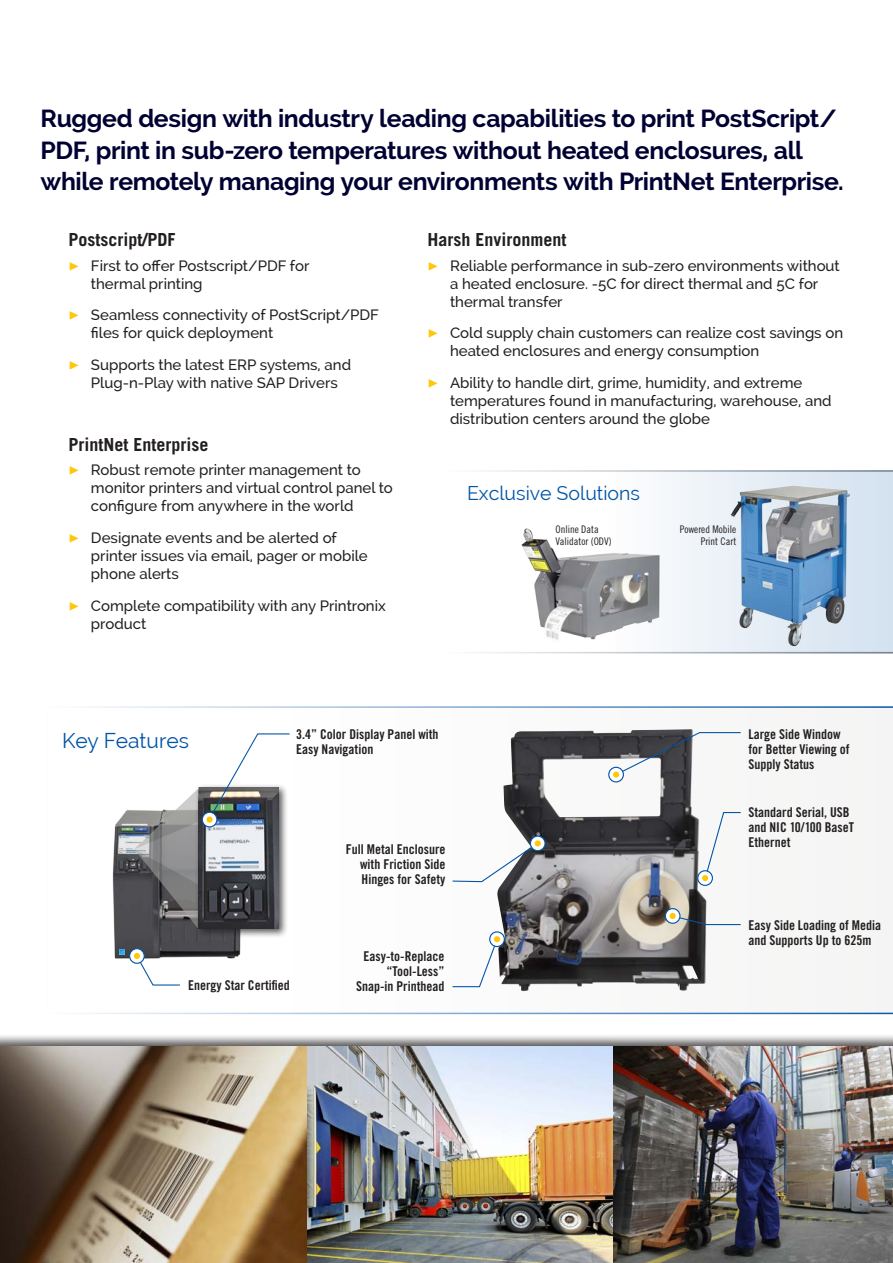
<style>
.page{position:relative;width:893px;height:1263px;background:#fff}
.page>*{position:absolute;margin:0;border:0;box-sizing:border-box;transform-origin:0 0}
.t1{font:700 24.75px/31.5px "Raleway";letter-spacing:-.015em;color:#000032}
.t2{font:21px "Raleway";color:#0154a6}
.t3{font:19.5px "Raleway";color:#0154a6}
.t4{font:700 18px "Trade Gothic";color:#231f20}
.t5{font:500 15px/18px "Raleway";color:#231f20}
.t6{font:13.5px/15px "Trade Gothic Bold Cond Twenty";color:#231f20}
.t7{font:10.5px/12px "Trade Gothic Cond Eighteen";color:#231f20;text-align:right}
.s1{font-family:"Minion Pro";font-weight:400;font-size:18px;color:#fec70c}
</style>
<div class="page">
<div style="left:0;top:1033px;width:893px;height:230px;background:#231f20;opacity:.75"></div>
<img style="left:0;top:1046px;width:893px;height:217px">
<svg style="left:77px;top:706px;width:816px;height:308px"></svg>
<img style="left:497px;top:729px;width:210px;height:263px">
<svg style="left:615px;top:731px;width:127px;height:45px"></svg>
<svg style="left:609px;top:767px;width:14px;height:15px"></svg>
<div style="left:608px;top:767px;width:16px;height:15px;border:1px solid #0154a6;border-radius:50%"></div>
<div style="left:613px;top:771px;width:6px;height:7px;background:#fec70c;border-radius:50%"></div>
<svg style="left:490px;top:932px;width:14px;height:14px"></svg>
<div style="left:489px;top:931px;width:16px;height:16px;border:1px solid #0154a6;border-radius:50%"></div>
<svg style="left:451px;top:936px;width:49px;height:52px"></svg>
<svg style="left:665px;top:909px;width:15px;height:14px"></svg>
<div style="left:665px;top:908px;width:15px;height:16px;border:1px solid #0154a6;border-radius:50%"></div>
<svg style="left:670px;top:913px;width:72px;height:13px"></svg>
<svg style="left:530px;top:836px;width:15px;height:15px"></svg>
<div style="left:530px;top:835px;width:16px;height:16px;border:1px solid #0154a6;border-radius:50%"></div>
<svg style="left:451px;top:840px;width:90px;height:43px"></svg>
<svg style="left:698px;top:871px;width:14px;height:14px"></svg>
<div style="left:697px;top:870px;width:16px;height:16px;border:1px solid #0154a6;border-radius:50%"></div>
<svg style="left:702px;top:811px;width:40px;height:70px"></svg>
<img style="left:97px;top:808px;width:155px;height:154px">
<svg style="left:119px;top:949px;width:6px;height:6px"></svg>
<div style="left:194px;top:784px;width:94px;height:154px;background:#231f20;opacity:.75"></div>
<svg style="left:134px;top:733px;width:157px;height:196px"></svg>
<svg style="left:202px;top:812px;width:15px;height:15px"></svg>
<div style="left:202px;top:812px;width:15px;height:15px;border:1px solid #0154a6;border-radius:50%"></div>
<div style="left:207px;top:816px;width:6px;height:7px;background:#fec70c;border-radius:50%"></div>
<svg style="left:130px;top:949px;width:14px;height:14px"></svg>
<div style="left:129px;top:948px;width:16px;height:16px;border:1px solid #0154a6;border-radius:50%"></div>
<svg style="left:134px;top:953px;width:47px;height:33px"></svg>
<svg style="left:477px;top:470px;width:416px;height:183px"></svg>
<img style="left:520px;top:525px;width:143px;height:121px">
<img style="left:725px;top:475px;width:127px;height:177px">
<p class="t1" style="left:40px;top:103px;width:805px">Rugged design with industry leading capabilities to print PostScript/<br>PDF, print in sub-zero temperatures without heated enclosures, all while remotely managing your environments with PrintNet Enterprise.</p>
<p class="t4" style="left:68px;top:228px;width:109px">Postscript/PDF</p>
<p class="t5" style="left:91px;top:256px;width:220px;text-indent:-22px"><span class="s1">▶</span> First to offer Postscript/PDF for thermal printing</p>
<p class="t5" style="left:91px;top:306px;width:289px;text-indent:-22px"><span class="s1">▶</span> Seamless connectivity of PostScript/PDF files for quick deployment</p>
<p class="t5" style="left:91px;top:355px;width:262px;text-indent:-22px"><span class="s1">▶</span> Supports the latest ERP systems, and<br>Plug-n-Play with native SAP Drivers</p>
<p class="t4" style="left:68px;top:433px;width:142px">PrintNet Enterprise</p>
<p class="t5" style="left:91px;top:461px;width:303px;text-indent:-22px"><span class="s1">▶</span> Robust remote printer management to monitor printers and virtual control panel to configure from anywhere in the world</p>
<p class="t5" style="left:91px;top:529px;width:278px;text-indent:-22px"><span class="s1">▶</span> Designate events and be alerted of printer issues via email, pager or mobile phone alerts</p>
<p class="t5" style="left:91px;top:596px;width:296px;text-indent:-22px"><span class="s1">▶</span> Complete compatibility with any Printronix product</p>
<p class="t4" style="left:428px;top:228px;width:140px">Harsh Environment</p>
<p class="t5" style="left:450px;top:256px;width:391px;text-indent:-22px"><span class="s1">▶</span> Reliable performance in sub-zero environments without a heated enclosure. -5C for direct thermal and 5C for thermal transfer</p>
<p class="t5" style="left:450px;top:324px;width:395px;text-indent:-22px"><span class="s1">▶</span> Cold supply chain customers can realize cost savings on heated enclosures and energy consumption</p>
<p class="t5" style="left:450px;top:373px;width:383px;text-indent:-22px"><span class="s1">▶</span> Ability to handle dirt, grime, humidity, and extreme temperatures found in manufacturing, warehouse, and distribution centers around the globe</p>
<p class="t3" style="left:467px;top:481px;width:174px">Exclusive Solutions</p>
<p class="t7" style="left:556px;top:523px;width:45px">Online Data</p>
<p class="t7" style="left:556px;top:535px;width:58px">Validator (ODV)</p>
<p class="t7" style="left:680px;top:523px;width:58px">Powered Mobile<br>Print Cart</p>
<p class="t2" style="left:62px;top:728px;width:128px">Key Features</p>
<p class="t6" style="left:296px;top:726px;width:144px">3.4” Color Display Panel with<br>Easy Navigation</p>
<p class="t6" style="left:360px;top:841px;width:87px;text-align:justify;text-indent:-14px">Full Metal Enclosure with Friction Side Hinges for Safety</p>
<p class="t6" style="left:188px;top:977px;width:103px">Energy Star Certified</p>
<p class="t6" style="left:363px;top:948px;width:82px">Easy-to-Replace</p>
<p class="t6" style="left:386px;top:963px;width:59px">“Tool-Less”</p>
<p class="t6" style="left:356px;top:978px;width:90px">Snap-in Printhead</p>
<p class="t6" style="left:748px;top:726px;width:103px">Large Side Window for Better Viewing of<br>Supply Status</p>
<p class="t6" style="left:748px;top:805px;width:107px">Standard Serial, USB and NIC 10/100 BaseT<br>Ethernet</p>
<p class="t6" style="left:748px;top:917px;width:134px">Easy Side Loading of Media</p>
<p class="t6" style="left:748px;top:932px;width:124px">and Supports Up to 625m</p>
</div>
